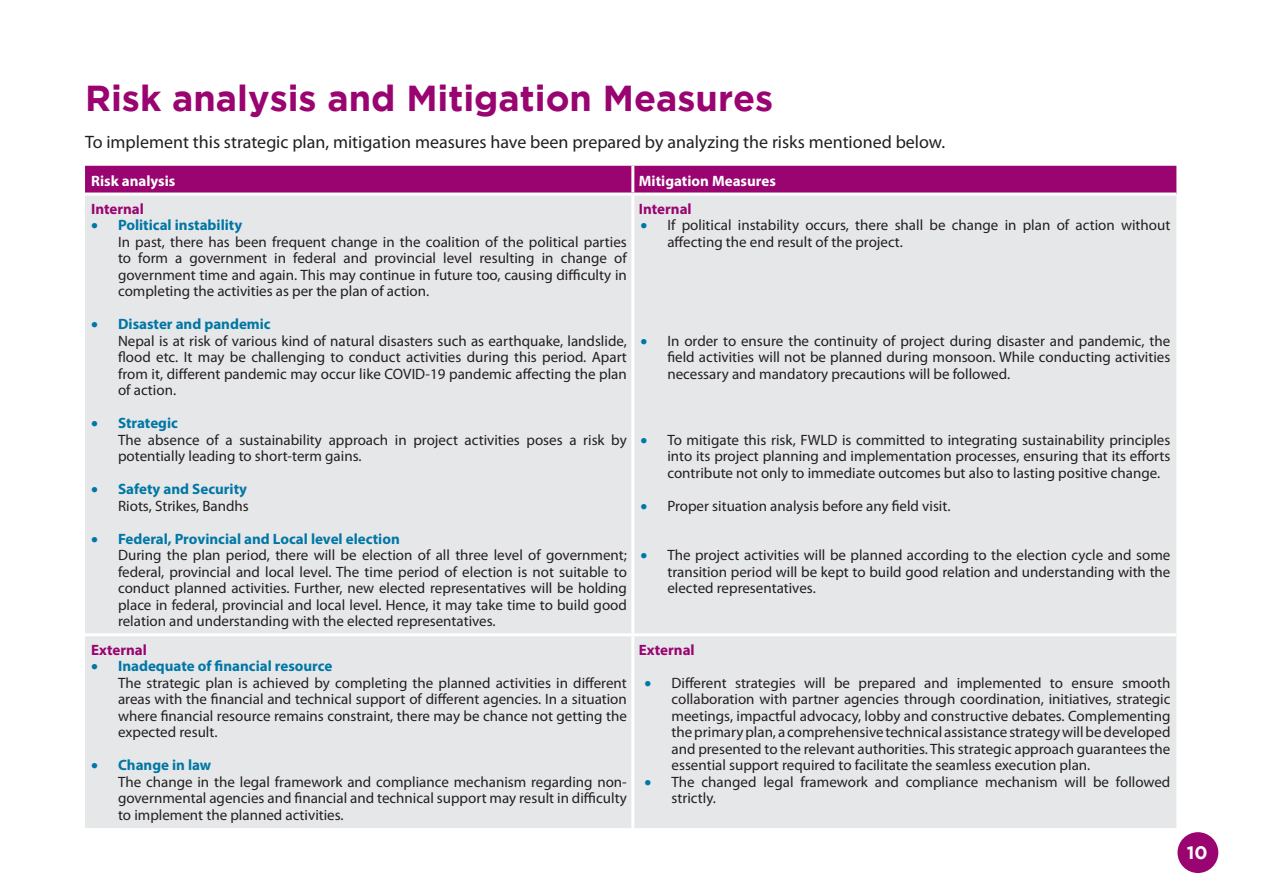
<style>
.page{position:relative;width:1263px;height:893px;background:#fff}
.page>*{position:absolute;margin:0;border:0;box-sizing:border-box;transform-origin:0 0}
.t1{font:700 36px "Gotham";color:#990471}
.t2{font:18px "Myriad Pro";color:#231f20}
.t3{font:700 18px "Gotham";color:#fff}
.List_Paragraph{font:15px/16.5px "Myriad Pro";color:#231f20;text-align:justify}
.List_Paragraph-2{font:700 15px "Myriad Pro";color:#0077a5}
.t4{font:700 15px "Myriad Pro";color:#990471}
.t5{font:700 15px "Myriad Pro";color:#fff}
.s1{color:#0077a5}
</style>
<div class="page">
<div style="left:85px;top:166px;width:1091px;height:27px;background:#990471"></div>
<div style="left:85px;top:196px;width:1091px;height:632px;background:#e6e7e9"></div>
<hr style="left:631px;top:166px;width:3px;height:27px;background:#fff">
<hr style="left:631px;top:196px;width:3px;height:437px;background:#fff">
<hr style="left:85px;top:633px;width:548px;height:3px;background:#fff">
<hr style="left:633px;top:633px;width:543px;height:3px;background:#fff">
<hr style="left:631px;top:636px;width:3px;height:192px;background:#fff">
<div style="left:1177px;top:832px;width:41px;height:41px;background:#990471;border-radius:50%"></div>
<p class="t1" style="left:85px;top:78px;width:690px">Risk analysis and Mitigation Measures</p>
<p class="t2" style="left:85px;top:131px;width:862px">To implement this strategic plan, mitigation measures have been prepared by analyzing the risks mentioned below.</p>
<p class="t5" style="left:91px;top:171px;width:86px">Risk analysis</p>
<p class="t5" style="left:639px;top:171px;width:139px">Mitigation Measures</p>
<p class="t4" style="left:91px;top:199px;width:54px">Internal</p>
<p class="List_Paragraph-2" style="left:91px;top:215px;width:153px">• Political instability</p>
<p class="List_Paragraph" style="left:118px;top:233px;width:510px">In past, there has been frequent change in the coalition of the political parties to form a government in federal and provincial level resulting in change of government time and again. This may continue in future too, causing difficulty in completing the activities as per the plan of action.</p>
<p class="List_Paragraph-2" style="left:91px;top:314px;width:181px">• Disaster and pandemic</p>
<p class="List_Paragraph" style="left:118px;top:332px;width:510px">Nepal is at risk of various kind of natural disasters such as earthquake, landslide, flood etc. It may be challenging to conduct activities during this period. Apart from it, different pandemic may occur like COVID-19 pandemic affecting the plan of action.</p>
<p class="List_Paragraph-2" style="left:91px;top:413px;width:88px">• Strategic</p>
<p class="List_Paragraph" style="left:118px;top:431px;width:510px">The absence of a sustainability approach in project activities poses a risk by potentially leading to short-term gains.</p>
<p class="List_Paragraph-2" style="left:91px;top:479px;width:158px">• Safety and Security</p>
<p class="List_Paragraph" style="left:118px;top:497px;width:132px">Riots, Strikes, Bandhs</p>
<p class="List_Paragraph-2" style="left:91px;top:529px;width:310px">• Federal, Provincial and Local level election</p>
<p class="List_Paragraph" style="left:118px;top:547px;width:510px">During the plan period, there will be election of all three level of government; federal, provincial and local level. The time period of election is not suitable to conduct planned activities. Further, new elected representatives will be holding place in federal, provincial and local level. Hence, it may take time to build good relation and understanding with the elected representatives.</p>
<p class="t4" style="left:639px;top:199px;width:54px">Internal</p>
<p class="List_Paragraph" style="left:667px;top:217px;width:504px;text-indent:-27px"><span class="s1">•</span> If political instability occurs, there shall be change in plan of action without affecting the end result of the project.</p>
<p class="List_Paragraph" style="left:667px;top:332px;width:504px;text-indent:-27px"><span class="s1">•</span> In order to ensure the continuity of project during disaster and pandemic, the field activities will not be planned during monsoon. While conducting activities necessary and mandatory precautions will be followed.</p>
<p class="List_Paragraph" style="left:667px;top:431px;width:505px;text-indent:-27px"><span class="s1">•</span> To mitigate this risk, FWLD is committed to integrating sustainability principles into its project planning and implementation processes, ensuring that its efforts contribute not only to immediate outcomes but also to lasting positive change.</p>
<p class="List_Paragraph" style="left:640px;top:497px;width:312px"><span class="s1">•</span> Proper situation analysis before any field visit.</p>
<p class="List_Paragraph" style="left:667px;top:547px;width:505px;text-indent:-27px"><span class="s1">•</span> The project activities will be planned according to the election cycle and some transition period will be kept to build good relation and understanding with the elected representatives.</p>
<p class="t4" style="left:91px;top:640px;width:57px">External</p>
<p class="List_Paragraph-2" style="left:91px;top:656px;width:243px">• Inadequate of financial resource</p>
<p class="List_Paragraph" style="left:118px;top:674px;width:510px">The strategic plan is achieved by completing the planned activities in different areas with the financial and technical support of different agencies. In a situation where financial resource remains constraint, there may be chance not getting the expected result.</p>
<p class="List_Paragraph-2" style="left:91px;top:755px;width:122px">• Change in law</p>
<p class="List_Paragraph" style="left:118px;top:773px;width:510px">The change in the legal framework and compliance mechanism regarding non&shy;governmental agencies and financial and technical support may result in difficulty to implement the planned activities.</p>
<p class="t4" style="left:639px;top:640px;width:57px">External</p>
<p class="List_Paragraph" style="left:671px;top:674px;width:500px;text-indent:-27px"><span class="s1">•</span> Different strategies will be prepared and implemented to ensure smooth collaboration with partner agencies through coordination, initiatives, strategic meetings, impactful advocacy, lobby and constructive debates. Complementing the primary plan, a comprehensive technical assistance strategy will be developed and presented to the relevant authorities. This strategic approach guarantees the essential support required to facilitate the seamless execution plan.</p>
<p class="List_Paragraph" style="left:671px;top:773px;width:500px;text-indent:-27px"><span class="s1">•</span> The changed legal framework and compliance mechanism will be followed strictly.</p>
<p class="t3" style="left:1187px;top:843px;width:22px">10</p>
</div>
